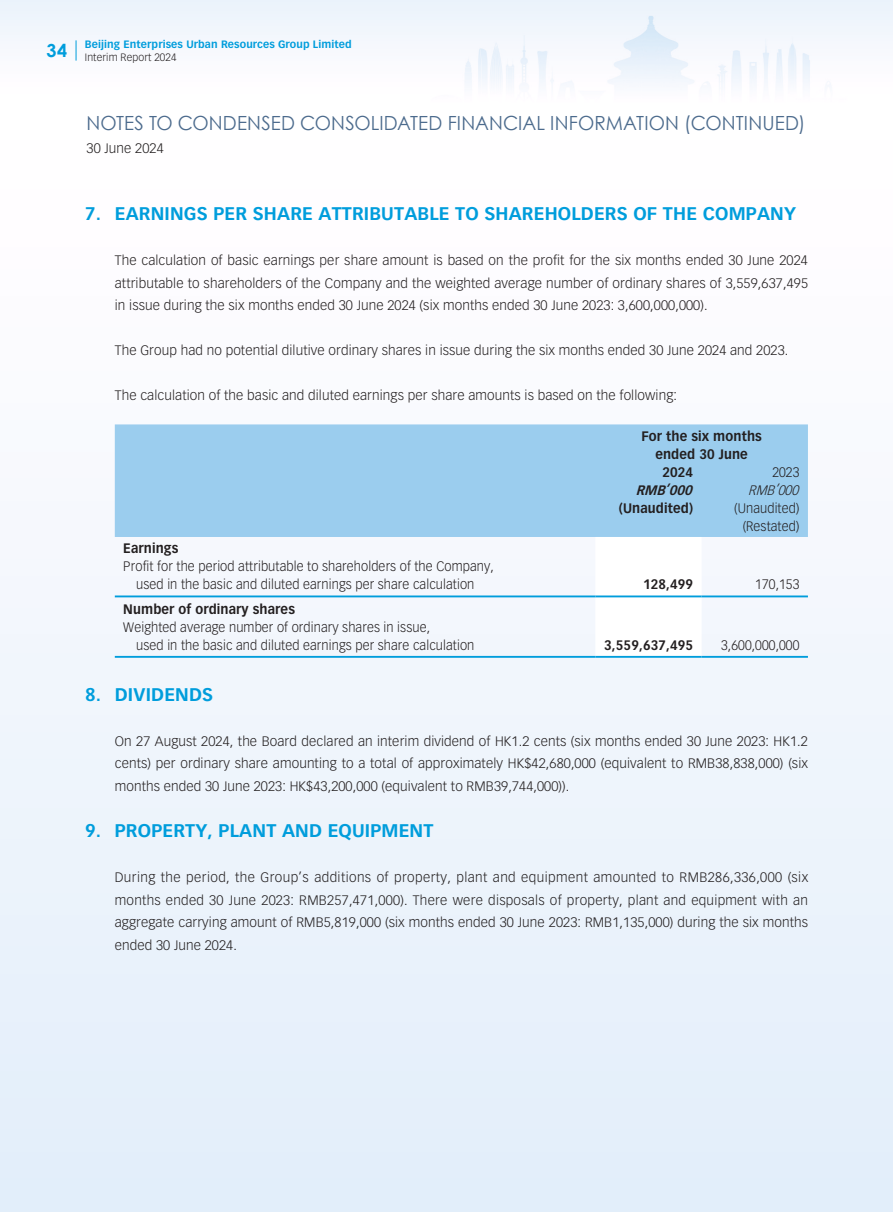
<style>
.page{position:relative;width:893px;height:1212px;background:#fff}
.page>*{position:absolute;margin:0;border:0;box-sizing:border-box;transform-origin:0 0}
.t1{font:19.5px "Century Gothic";letter-spacing:.005em;color:#4c6b8d;scale:.96 1}
.t2{font:700 18px "Vectora LT Std";letter-spacing:.01em;color:#009ddc}
.t3{font:300 13.5px/22.5px "Vectora LT Std";letter-spacing:.01em;color:#231f20;text-align:justify}
.t4{font:300 13.5px/18px "Vectora LT Std";letter-spacing:.01em;color:#231f20;text-align:right;scale:.95 1}
.t5{font:700 13.5px "Vectora LT Std";letter-spacing:.01em;color:#231f20;scale:.95 1}
.t6{font:italic 700 13.5px "Vectora LT Std";color:#231f20;scale:.95 1}
.t7{font:italic 300 13.5px "Vectora LT Std";color:#231f20;scale:.95 1}
.t8{font:700 10.5px/12.6px "Vectora LT Std";letter-spacing:.01em;color:#009ddc}
.s1{font-weight:300;color:#231f20}
</style>
<div class="page">
<svg style="left:76px;top:40px;width:1px;height:21px"></svg>
<div style="left:115px;top:424px;width:693px;height:113px;background:#9bcdee"></div>
<svg style="left:595px;top:537px;width:107px;height:119px"></svg>
<hr style="left:115px;top:595px;width:480px;height:2px;background:#009ddc">
<hr style="left:595px;top:595px;width:107px;height:2px;background:#009ddc">
<hr style="left:702px;top:595px;width:106px;height:2px;background:#009ddc">
<hr style="left:115px;top:656px;width:480px;height:2px;background:#009ddc">
<hr style="left:595px;top:656px;width:107px;height:2px;background:#009ddc">
<hr style="left:702px;top:656px;width:106px;height:2px;background:#009ddc">
<p class="t8" style="left:46px;top:38px;width:307px;text-indent:38px">Beijing Enterprises Urban Resources Group Limited<br><sup>34</sup> <span class="s1">Interim Report 2024</span></p>
<h1 class="t1" style="left:87px;top:110px;width:750px">NOTES TO CONDENSED CONSOLIDATED FINANCIAL INFORMATION (CONTINUED)</h1>
<p class="t3" style="left:87px;top:137px;width:79px">30 June 2024</p>
<h2 class="t2" style="left:85px;top:203px;width:712px">7. EARNINGS PER SHARE ATTRIBUTABLE TO SHAREHOLDERS OF THE COMPANY</h2>
<p class="t3" style="left:115px;top:249px;width:695px">The calculation of basic earnings per share amount is based on the profit for the six months ended 30 June 2024 attributable to shareholders of the Company and the weighted average number of ordinary shares of 3,559,637,495 in issue during the six months ended 30 June 2024 (six months ended 30 June 2023: 3,600,000,000).</p>
<p class="t3" style="left:115px;top:339px;width:675px">The Group had no potential dilutive ordinary shares in issue during the six months ended 30 June 2024 and 2023.</p>
<p class="t3" style="left:115px;top:384px;width:564px">The calculation of the basic and diluted earnings per share amounts is based on the following:</p>
<p class="t5" style="left:641px;top:428px;width:128px">For the six months</p>
<p class="t5" style="left:655px;top:446px;width:99px">ended 30 June</p>
<p class="t5" style="left:662px;top:464px;width:34px">2024</p>
<p class="t4" style="left:772px;top:463px;width:30px">2023</p>
<p class="t6" style="left:636px;top:482px;width:65px">RMB’000</p>
<p class="t7" style="left:748px;top:482px;width:58px">RMB’000</p>
<p class="t5" style="left:619px;top:500px;width:80px">(Unaudited)</p>
<p class="t4" style="left:734px;top:499px;width:70px">(Unaudited) (Restated)</p>
<p class="t5" style="left:123px;top:540px;width:59px">Earnings</p>
<p class="t4" style="left:123px;top:558px;width:392px;text-align:center">Profit for the period attributable to shareholders of the Company, used in the basic and diluted earnings per share calculation</p>
<p class="t5" style="left:643px;top:576px;width:54px">128,499</p>
<p class="t4" style="left:755px;top:576px;width:48px">170,153</p>
<p class="t5" style="left:123px;top:601px;width:182px">Number of ordinary shares</p>
<p class="t4" style="left:136px;top:618px;width:357px;text-align:left;text-indent:-13px">Weighted average number of ordinary shares in issue,<br>used in the basic and diluted earnings per share calculation</p>
<p class="t5" style="left:604px;top:637px;width:95px">3,559,637,495</p>
<p class="t4" style="left:721px;top:636px;width:84px">3,600,000,000</p>
<h2 class="t2" style="left:85px;top:683px;width:130px">8. DIVIDENDS</h2>
<p class="t3" style="left:115px;top:730px;width:695px">On 27 August 2024, the Board declared an interim dividend of HK1.2 cents (six months ended 30 June 2023: HK1.2 cents) per ordinary share amounting to a total of approximately HK$42,680,000 (equivalent to RMB38,838,000) (six months ended 30 June 2023: HK$43,200,000 (equivalent to RMB39,744,000)).</p>
<h2 class="t2" style="left:85px;top:820px;width:350px">9. PROPERTY, PLANT AND EQUIPMENT</h2>
<p class="t3" style="left:115px;top:866px;width:695px">During the period, the Group’s additions of property, plant and equipment amounted to RMB286,336,000 (six months ended 30 June 2023: RMB257,471,000). There were disposals of property, plant and equipment with an aggregate carrying amount of RMB5,819,000 (six months ended 30 June 2023: RMB1,135,000) during the six months ended 30 June 2024.</p>
</div>
